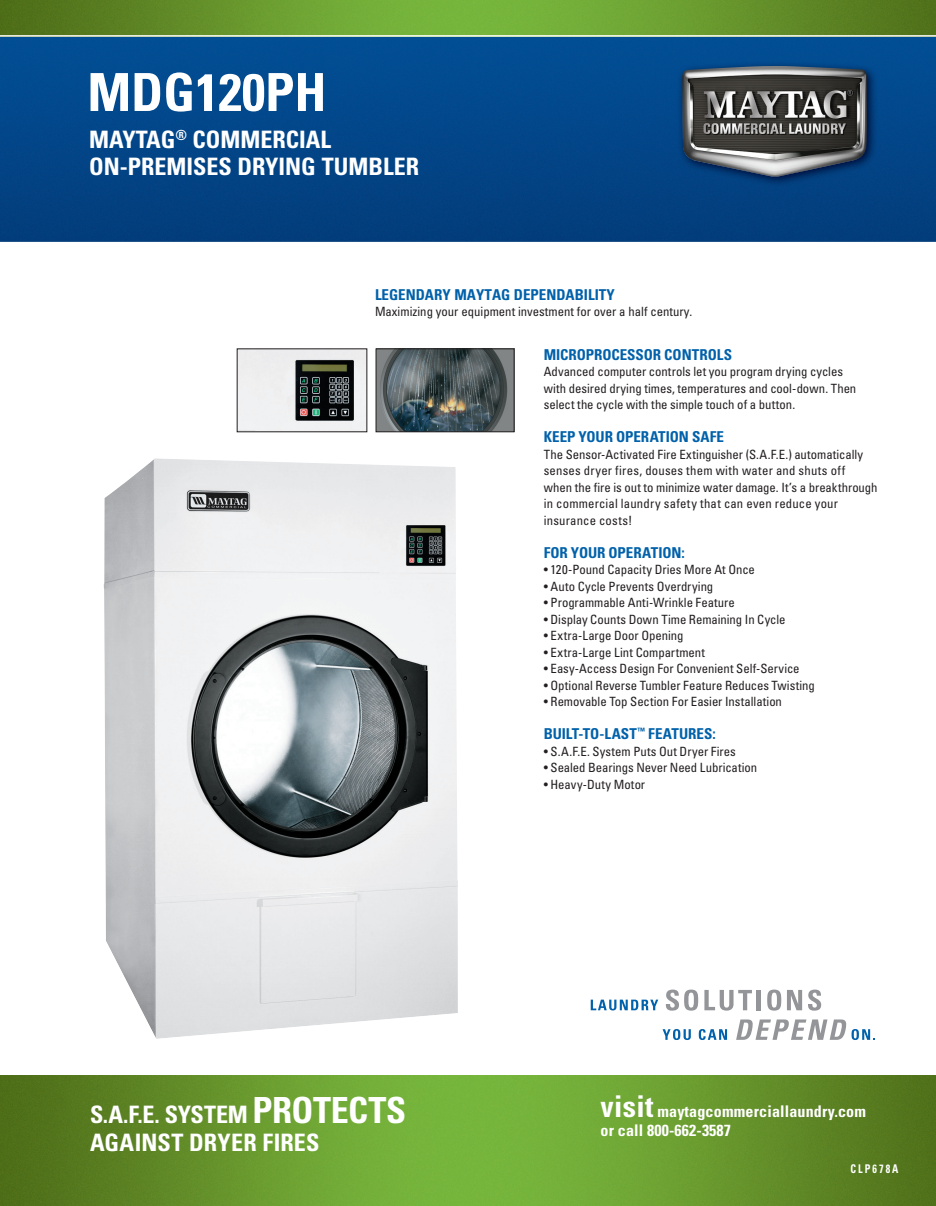
<style>
.page{position:relative;width:936px;height:1206px;background:#fff}
.page>*{position:absolute;margin:0;border:0;box-sizing:border-box;transform-origin:0 0}
.t1{font:700 condensed 52.5px "Univers";color:#fff}
.t2{font:700 condensed 24px/27px "Univers";color:#fff}
.t3{font:700 condensed 16.05px/19.2px "Univers";letter-spacing:.01em;color:#fff}
.t4{font:700 condensed 15px "Univers";color:#0161aa}
.t5{font:condensed 12.75px/16.5px "Univers";color:#231f20}
.t6{font:700 condensed 12px "Univers";letter-spacing:.2em;color:#fff;scale:.85 1}
.s1{font-size:36px}
.s2{font-size:30px}
</style>
<div class="page">
<img style="left:378px;top:350px;width:134px;height:80px">
<div style="left:376px;top:348px;width:138px;height:84px;border:1px solid #231f20"></div>
<img style="left:0;top:37px;width:936px;height:205px">
<img style="left:0;top:1076px;width:936px;height:130px">
<img style="left:0;top:0;width:936px;height:35px">
<img style="left:676px;top:60px;width:202px;height:127px">
<img style="left:682px;top:66px;width:185px;height:111px">
<svg style="left:591px;top:1000px;width:67px;height:10px"></svg>
<svg style="left:666px;top:990px;width:32px;height:21px"></svg>
<svg style="left:704px;top:990px;width:48px;height:21px"></svg>
<hr style="left:757px;top:990px;width:4px;height:20px;background:#939598">
<svg style="left:767px;top:990px;width:14px;height:21px"></svg>
<svg style="left:787px;top:990px;width:15px;height:20px"></svg>
<svg style="left:808px;top:990px;width:13px;height:21px"></svg>
<svg style="left:663px;top:1029px;width:28px;height:11px"></svg>
<svg style="left:699px;top:1029px;width:28px;height:11px"></svg>
<svg style="left:736px;top:1019px;width:139px;height:21px"></svg>
<img style="left:104px;top:458px;width:354px;height:581px">
<img style="left:239px;top:350px;width:126px;height:80px">
<h1 class="t1" style="left:87px;top:60px;width:241px">MDG120PH</h1>
<h2 class="t2" style="left:89px;top:126px;width:332px">MAYTAG<sup>®</sup> COMMERCIAL<br>ON-PREMISES DRYING TUMBLER</h2>
<p class="t4" style="left:375px;top:285px;width:241px">LEGENDARY MAYTAG DEPENDABILITY</p>
<p class="t5" style="left:375px;top:303px;width:319px">Maximizing your equipment investment for over a half century.</p>
<p class="t4" style="left:544px;top:345px;width:190px">MICROPROCESSOR CONTROLS</p>
<p class="t5" style="left:544px;top:363px;width:314px">Advanced computer controls let you program drying cycles with desired drying times, temperatures and cool-down. Then select the cycle with the simple touch of a button.</p>
<p class="t4" style="left:544px;top:428px;width:182px">KEEP YOUR OPERATION SAFE</p>
<p class="t5" style="left:544px;top:445px;width:335px">The Sensor-Activated Fire Extinguisher (S.A.F.E.) automatically senses dryer fires, douses them with water and shuts off<br>when the fire is out to minimize water damage. It’s a breakthrough in commercial laundry safety that can even reduce your insurance costs!</p>
<p class="t4" style="left:544px;top:543px;width:142px">FOR YOUR OPERATION:</p>
<p class="t5" style="left:544px;top:561px;width:213px">• 120-Pound Capacity Dries More At Once</p>
<p class="t5" style="left:544px;top:577px;width:171px">• Auto Cycle Prevents Overdrying</p>
<p class="t5" style="left:544px;top:594px;width:193px">• Programmable Anti-Wrinkle Feature</p>
<p class="t5" style="left:544px;top:610px;width:243px">• Display Counts Down Time Remaining In Cycle</p>
<p class="t5" style="left:544px;top:627px;width:141px">• Extra-Large Door Opening</p>
<p class="t5" style="left:544px;top:643px;width:163px">• Extra-Large Lint Compartment</p>
<p class="t5" style="left:544px;top:660px;width:257px">• Easy-Access Design For Convenient Self-Service</p>
<p class="t5" style="left:544px;top:676px;width:273px">• Optional Reverse Tumbler Feature Reduces Twisting</p>
<p class="t5" style="left:544px;top:693px;width:240px">• Removable Top Section For Easier Installation</p>
<p class="t4" style="left:544px;top:725px;width:173px">BUILT-TO-LAST<sup>™</sup> FEATURES:</p>
<p class="t5" style="left:544px;top:742px;width:194px">• S.A.F.E. System Puts Out Dryer Fires</p>
<p class="t5" style="left:544px;top:759px;width:215px">• Sealed Bearings Never Need Lubrication</p>
<p class="t5" style="left:544px;top:775px;width:103px">• Heavy-Duty Motor</p>
<h2 class="t2" style="left:90px;top:1099px;width:318px;line-height:28.5px">S.A.F.E. SYSTEM <span class="s1">PROTECTS<br></span>AGAINST DRYER FIRES</h2>
<p class="t3" style="left:601px;top:1102px;width:267px"><span class="s2">visit</span> maytagcommerciallaundry.com or call 800-662-3587</p>
<p class="t6" style="left:851px;top:1162px;width:58px">CLP678A</p>
</div>
